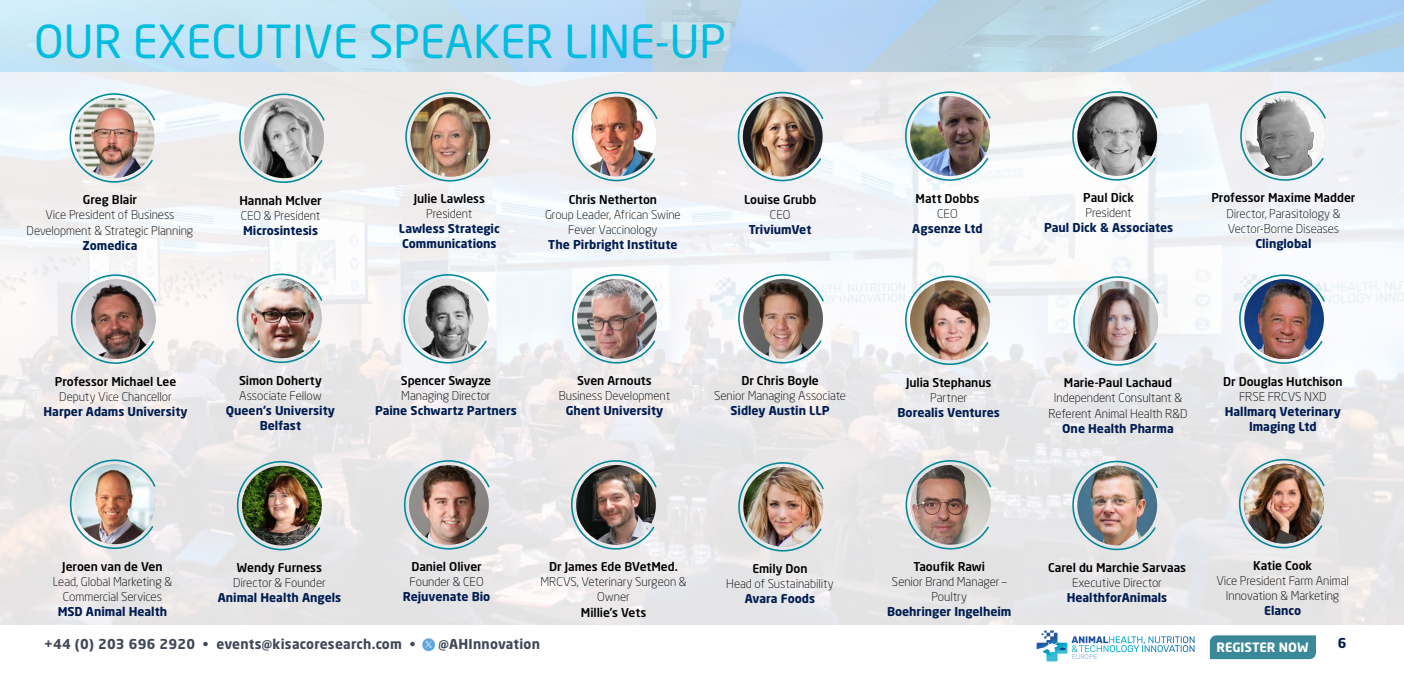
<style>
.page{position:relative;width:1404px;height:675px;background:#fff}
.page>*{position:absolute;margin:0;border:0;box-sizing:border-box;transform-origin:0 0}
.t1{font:45px "Neo Sans Std";color:#00bcdf}
.t2{font:700 13.5px "Neo Sans Std";letter-spacing:.02em;color:#414858}
.t3{font:700 13.5px "Neo Sans Std";color:#001d51}
.t4{font:700 12.75px "Neo Sans Std";letter-spacing:-.005em;color:#fff}
.t5{font:300 12.08px/15.1px "Neo Sans Std";letter-spacing:-.005em;color:#000;text-align:center}
.t6{font:700 12.08px/15.1px "Neo Sans Std";color:#001d51;text-align:center}
.t7{font:500 12.08px "Neo Sans Std";letter-spacing:-.005em;color:#000}
.t8{font:6.9px "Rubik";letter-spacing:-.01em;color:#a9bddb}
</style>
<div class="page">
<div style="left:1210px;top:635px;width:106px;height:24px;background:#3a8898"></div>
<svg style="left:1037px;top:630px;width:158px;height:31px"></svg>
<svg style="left:422px;top:638px;width:13px;height:13px"></svg>
<svg style="left:1071px;top:90px;width:88px;height:91px"></svg>
<img style="left:1077px;top:96px;width:80px;height:80px">
<svg style="left:236px;top:273px;width:88px;height:91px"></svg>
<img style="left:242px;top:278px;width:80px;height:80px;border-radius:40px">
<svg style="left:1239px;top:90px;width:88px;height:92px"></svg>
<img style="left:1245px;top:96px;width:80px;height:80px;border-radius:40px">
<svg style="left:571px;top:273px;width:88px;height:91px"></svg>
<img style="left:577px;top:279px;width:80px;height:80px;border-radius:40px">
<svg style="left:70px;top:274px;width:88px;height:91px"></svg>
<img style="left:76px;top:279px;width:80px;height:80px;border-radius:40px">
<svg style="left:69px;top:92px;width:87px;height:91px"></svg>
<img style="left:75px;top:98px;width:79px;height:80px;border-radius:40px">
<svg style="left:238px;top:93px;width:88px;height:91px"></svg>
<img style="left:244px;top:98px;width:80px;height:80px;border-radius:40px">
<svg style="left:737px;top:273px;width:88px;height:91px"></svg>
<img style="left:743px;top:279px;width:80px;height:80px;border-radius:40px">
<svg style="left:904px;top:275px;width:88px;height:91px"></svg>
<img style="left:910px;top:280px;width:80px;height:80px;border-radius:40px">
<svg style="left:737px;top:91px;width:88px;height:91px"></svg>
<img style="left:743px;top:97px;width:80px;height:79px;border-radius:40px">
<svg style="left:571px;top:91px;width:88px;height:91px"></svg>
<img style="left:577px;top:97px;width:80px;height:79px">
<svg style="left:405px;top:91px;width:87px;height:91px;background:#cfdde0"></svg>
<img style="left:410px;top:97px;width:80px;height:80px;border-radius:40px">
<svg style="left:904px;top:91px;width:88px;height:91px"></svg>
<img style="left:910px;top:96px;width:80px;height:80px;border-radius:40px">
<svg style="left:403px;top:273px;width:87px;height:91px"></svg>
<img style="left:409px;top:279px;width:79px;height:80px;border-radius:40px">
<svg style="left:1238px;top:274px;width:88px;height:91px"></svg>
<img style="left:1247px;top:279px;width:74px;height:80px">
<svg style="left:570px;top:459px;width:88px;height:91px"></svg>
<img style="left:576px;top:465px;width:80px;height:80px;border-radius:40px">
<svg style="left:1072px;top:275px;width:88px;height:92px"></svg>
<img style="left:1078px;top:281px;width:80px;height:80px;border-radius:40px">
<svg style="left:403px;top:459px;width:88px;height:91px;background:#ccdade"></svg>
<img style="left:409px;top:465px;width:80px;height:80px;border-radius:40px">
<svg style="left:737px;top:461px;width:88px;height:91px;background:#cadadc"></svg>
<img style="left:743px;top:467px;width:80px;height:80px;border-radius:40px">
<svg style="left:236px;top:460px;width:88px;height:91px;background:#c9d8db"></svg>
<img style="left:242px;top:466px;width:80px;height:79px;border-radius:40px">
<svg style="left:69px;top:459px;width:88px;height:91px;background:#cedbdd"></svg>
<img style="left:75px;top:464px;width:80px;height:80px;border-radius:40px">
<svg style="left:905px;top:459px;width:87px;height:91px;background:#c9d9dc"></svg>
<img style="left:911px;top:465px;width:79px;height:80px;border-radius:40px">
<svg style="left:1238px;top:458px;width:88px;height:91px;background:#cbdade"></svg>
<img style="left:1244px;top:464px;width:80px;height:80px;border-radius:40px">
<svg style="left:1071px;top:460px;width:88px;height:91px;background:#c9d9dd"></svg>
<img style="left:1077px;top:466px;width:80px;height:79px;border-radius:40px">
<h1 class="t1" style="left:34px;top:14px;width:694px">OUR EXECUTIVE SPEAKER LINE-UP</h1>
<p class="t7" style="left:83px;top:192px;width:56px">Greg Blair</p>
<p class="t5" style="left:27px;top:207px;width:168px">Vice President of Business<br>Development &amp; Strategic Planning</p>
<p class="t6" style="left:82px;top:237px;width:57px">Zomedica</p>
<p class="t7" style="left:239px;top:193px;width:84px">Hannah McIver</p>
<p class="t5" style="left:241px;top:208px;width:81px">CEO &amp; President</p>
<p class="t6" style="left:243px;top:223px;width:77px">Microsintesis</p>
<p class="t7" style="left:414px;top:191px;width:73px">Julie Lawless</p>
<p class="t5" style="left:426px;top:206px;width:48px">President</p>
<p class="t6" style="left:399px;top:221px;width:102px;text-align:left">Lawless Strategic<br>Communications</p>
<p class="t7" style="left:569px;top:191px;width:90px">Chris Netherton</p>
<p class="t5" style="left:545px;top:206px;width:137px">Group Leader, African Swine<br>Fever Vaccinology</p>
<p class="t6" style="left:548px;top:236px;width:131px">The Pirbright Institute</p>
<p class="t7" style="left:744px;top:191px;width:74px">Louise Grubb</p>
<p class="t5" style="left:770px;top:206px;width:22px">CEO</p>
<p class="t6" style="left:749px;top:221px;width:64px">TriviumVet</p>
<p class="t7" style="left:55px;top:374px;width:123px">Professor Michael Lee</p>
<p class="t5" style="left:59px;top:388px;width:114px">Deputy Vice Chancellor</p>
<p class="t6" style="left:44px;top:403px;width:146px">Harper Adams University</p>
<p class="t7" style="left:239px;top:373px;width:84px">Simon Doherty</p>
<p class="t5" style="left:239px;top:388px;width:84px">Associate Fellow</p>
<p class="t6" style="left:226px;top:403px;width:111px">Queen’s University<br>Belfast</p>
<p class="t7" style="left:401px;top:373px;width:92px">Spencer Swayze</p>
<p class="t5" style="left:401px;top:388px;width:91px">Managing Director</p>
<p class="t6" style="left:375px;top:403px;width:144px">Paine Schwartz Partners</p>
<p class="t7" style="left:577px;top:373px;width:76px">Sven Arnouts</p>
<p class="t5" style="left:559px;top:388px;width:113px">Business Development</p>
<p class="t6" style="left:566px;top:403px;width:99px">Ghent University</p>
<p class="t7" style="left:741px;top:373px;width:79px">Dr Chris Boyle</p>
<p class="t5" style="left:714px;top:388px;width:133px">Senior Managing Associate</p>
<p class="t6" style="left:731px;top:403px;width:101px">Sidley Austin LLP</p>
<p class="t7" style="left:916px;top:191px;width:65px">Matt Dobbs</p>
<p class="t5" style="left:937px;top:206px;width:22px">CEO</p>
<p class="t6" style="left:912px;top:221px;width:72px">Agsenze Ltd</p>
<p class="t7" style="left:1083px;top:190px;width:52px">Paul Dick</p>
<p class="t5" style="left:1086px;top:205px;width:48px">President</p>
<p class="t6" style="left:1044px;top:220px;width:131px">Paul Dick &amp; Associates</p>
<p class="t7" style="left:1211px;top:190px;width:146px">Professor Maxime Madder</p>
<p class="t5" style="left:1227px;top:205px;width:115px;text-align:left">Director, Parasitology &amp;<br>Vector-Borne Diseases</p>
<p class="t6" style="left:1255px;top:235px;width:57px">Clinglobal</p>
<p class="t7" style="left:906px;top:374px;width:87px">Julia Stephanus</p>
<p class="t5" style="left:930px;top:389px;width:38px">Partner</p>
<p class="t6" style="left:898px;top:404px;width:104px">Borealis Ventures</p>
<p class="t7" style="left:1064px;top:375px;width:110px">Marie-Paul Lachaud</p>
<p class="t5" style="left:1049px;top:390px;width:140px">Independent Consultant &amp;<br>Referent Animal Health R&amp;D</p>
<p class="t6" style="left:1062px;top:420px;width:113px">One Health Pharma</p>
<p class="t7" style="left:1223px;top:374px;width:121px">Dr Douglas Hutchison</p>
<p class="t5" style="left:1239px;top:389px;width:89px">FRSE FRCVS NXD</p>
<p class="t6" style="left:1225px;top:403px;width:118px">Hallmarq Veterinary<br>Imaging Ltd</p>
<p class="t7" style="left:62px;top:559px;width:102px">Jeroen van de Ven</p>
<p class="t5" style="left:53px;top:574px;width:121px">Lead, Global Marketing &amp;<br>Commercial Services</p>
<p class="t6" style="left:58px;top:604px;width:111px">MSD Animal Health</p>
<p class="t7" style="left:237px;top:560px;width:87px">Wendy Furness</p>
<p class="t5" style="left:233px;top:575px;width:94px">Director &amp; Founder</p>
<p class="t6" style="left:218px;top:590px;width:125px">Animal Health Angels</p>
<p class="t7" style="left:411px;top:559px;width:72px">Daniel Oliver</p>
<p class="t5" style="left:409px;top:574px;width:76px">Founder &amp; CEO</p>
<p class="t6" style="left:403px;top:589px;width:89px">Rejuvenate Bio</p>
<p class="t7" style="left:549px;top:559px;width:130px">Dr James Ede BVetMed.</p>
<p class="t5" style="left:541px;top:574px;width:148px">MRCVS, Veterinary Surgeon &amp;<br>Owner</p>
<p class="t7" style="left:581px;top:604px;width:67px">Millie’s Vets</p>
<p class="t7" style="left:752px;top:561px;width:57px">Emily Don</p>
<p class="t5" style="left:726px;top:576px;width:109px">Head of Sustainability</p>
<p class="t6" style="left:745px;top:591px;width:72px">Avara Foods</p>
<p class="t7" style="left:913px;top:559px;width:73px">Taoufik Rawi</p>
<p class="t5" style="left:892px;top:574px;width:116px">Senior Brand Manager –<br>Poultry</p>
<p class="t6" style="left:887px;top:604px;width:126px">Boehringer Ingelheim</p>
<p class="t7" style="left:1048px;top:560px;width:140px">Carel du Marchie Sarvaas</p>
<p class="t5" style="left:1072px;top:575px;width:91px">Executive Director</p>
<p class="t6" style="left:1067px;top:590px;width:102px">HealthforAnimals</p>
<p class="t7" style="left:1253px;top:558px;width:61px">Katie Cook</p>
<p class="t5" style="left:1216px;top:573px;width:134px">Vice President Farm Animal<br>Innovation &amp; Marketing</p>
<p class="t6" style="left:1264px;top:603px;width:39px">Elanco</p>
<p class="t2" style="left:44px;top:635px;width:373px">+44 (0) 203 696 2920 • events@kisacoresearch.com •</p>
<p class="t2" style="left:438px;top:635px;width:103px">@AHInnovation</p>
<p class="t4" style="left:1217px;top:640px;width:93px">REGISTER NOW</p>
<p class="t8" style="left:1072px;top:652px;width:27px">EUROPE</p>
<p class="t3" style="left:1338px;top:635px;width:10px">6</p>
</div>
